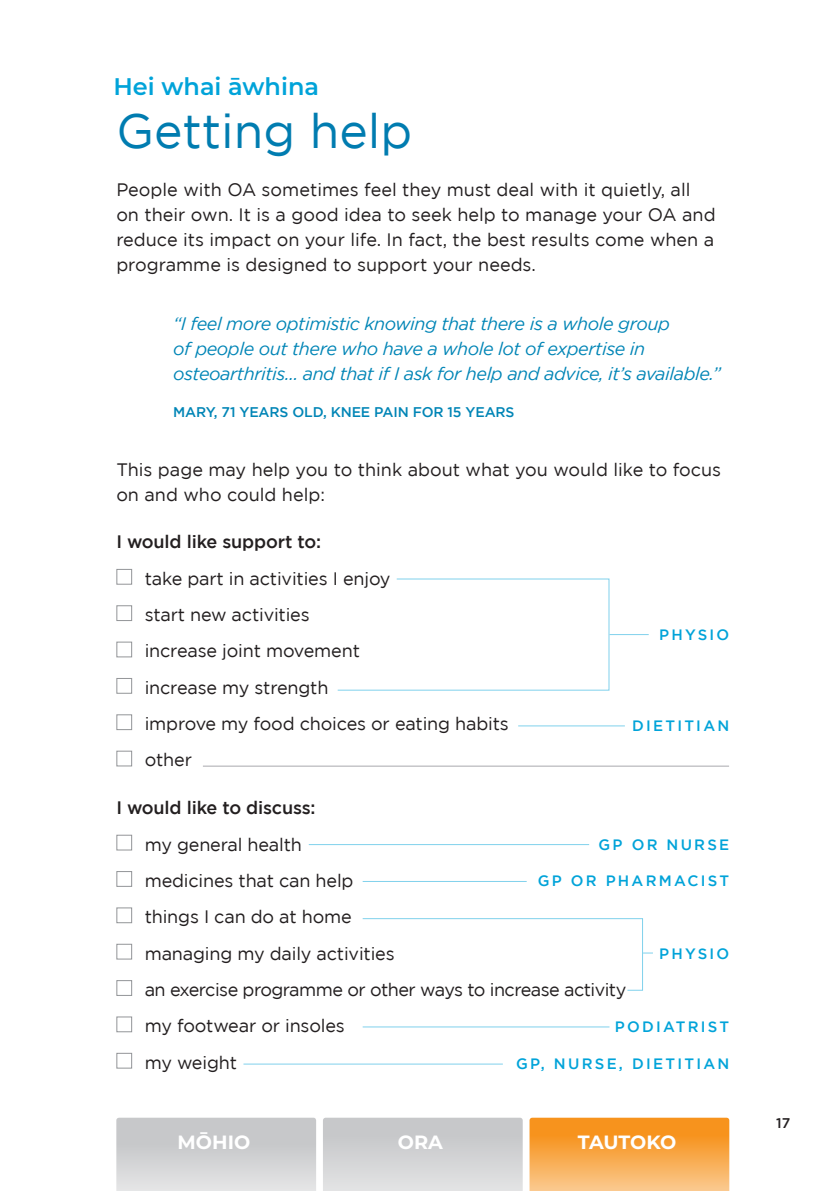
<style>
.page{position:relative;width:840px;height:1191px;background:#fff}
.page>*{position:absolute;margin:0;border:0;box-sizing:border-box;transform-origin:0 0}
.heading{font:48px "Gotham";color:#007cb0}
.sub_2{font:600 24px "Montserrat";color:#00a3d9}
.t1{font:700 19.2px "Montserrat";color:#fff}
.body{font:18px/25px "Gotham";color:#231f20}
.bullet{font:18px "Gotham";letter-spacing:-.01em;color:#231f20}
.quote{font:italic 18px/25px "Gotham";letter-spacing:-.025em;color:#0085b6}
.bullet-2{font:18px "Gotham";letter-spacing:-.03em;color:#231f20}
.body-2{font:500 18px "Gotham";letter-spacing:-.01em;color:#231f20}
.sub_2-2{font:500 15px "Gotham";letter-spacing:.15em;color:#00a3d9}
.quote-2{font:500 14px "Gotham";letter-spacing:-.01em;color:#0085b6}
.t2{font:500 14px "Gotham";color:#231f20}
</style>
<div class="page">
<div style="left:116px;top:569px;width:16px;height:15px;border:1px solid #939598"></div>
<div style="left:116px;top:605px;width:16px;height:16px;border:1px solid #939598"></div>
<div style="left:116px;top:641px;width:16px;height:16px;border:1px solid #939598"></div>
<div style="left:116px;top:678px;width:16px;height:16px;border:1px solid #939598"></div>
<div style="left:116px;top:714px;width:16px;height:16px;border:1px solid #939598"></div>
<div style="left:116px;top:750px;width:16px;height:16px;border:1px solid #939598"></div>
<div style="left:116px;top:834px;width:16px;height:16px;border:1px solid #939598"></div>
<div style="left:116px;top:871px;width:16px;height:16px;border:1px solid #939598"></div>
<div style="left:116px;top:907px;width:16px;height:16px;border:1px solid #939598"></div>
<div style="left:116px;top:943px;width:16px;height:16px;border:1px solid #939598"></div>
<div style="left:116px;top:980px;width:16px;height:16px;border:1px solid #939598"></div>
<div style="left:116px;top:1016px;width:16px;height:16px;border:1px solid #939598"></div>
<div style="left:116px;top:1052px;width:16px;height:16px;border:1px solid #939598"></div>
<svg style="left:116px;top:1117px;width:200px;height:74px;background:#d1d2d3"></svg>
<svg style="left:323px;top:1117px;width:199px;height:74px;background:#d2d2d4"></svg>
<svg style="left:529px;top:1117px;width:200px;height:74px;background:#f8a94b"></svg>
<hr style="left:203px;top:765px;width:525px;height:1px;background:#a8a9ad">
<svg style="left:337px;top:578px;width:272px;height:113px"></svg>
<hr style="left:609px;top:634px;width:39px;height:1px;background:#80d1ec">
<hr style="left:518px;top:725px;width:106px;height:1px;background:#80d1ec">
<svg style="left:362px;top:918px;width:290px;height:73px"></svg>
<hr style="left:362px;top:1026px;width:247px;height:1px;background:#80d1ec">
<hr style="left:243px;top:1063px;width:259px;height:1px;background:#80d1ec">
<hr style="left:308px;top:844px;width:281px;height:1px;background:#80d1ec">
<hr style="left:362px;top:881px;width:164px;height:1px;background:#80d1ec">
<p class="sub_2" style="left:113px;top:69px;width:207px">Hei whai āwhina</p>
<p class="heading" style="left:116px;top:105px;width:297px">Getting help</p>
<p class="body" style="left:116px;top:177px;width:600px">People with OA sometimes feel they must deal with it quietly, all on their own. It is a good idea to seek help to manage your OA and reduce its impact on your life. In fact, the best results come when a programme is designed to support your needs.</p>
<p class="quote" style="left:173px;top:311px;width:549px">“I feel more optimistic knowing that there is a whole group<br>of people out there who have a whole lot of expertise in osteoarthritis… and that if I ask for help and advice, it’s available.”</p>
<p class="quote-2" style="left:173px;top:404px;width:343px">MARY, 71 YEARS OLD, KNEE PAIN FOR 15 YEARS</p>
<p class="body" style="left:116px;top:456px;width:606px">This page may help you to think about what you would like to focus on and who could help:</p>
<p class="body-2" style="left:116px;top:532px;width:206px">I would like support to:</p>
<p class="bullet" style="left:145px;top:568px;width:247px">take part in activities I enjoy</p>
<p class="bullet" style="left:145px;top:605px;width:166px">start new activities</p>
<p class="bullet" style="left:145px;top:641px;width:217px">increase joint movement</p>
<p class="bullet" style="left:145px;top:677px;width:185px">increase my strength</p>
<p class="bullet" style="left:145px;top:714px;width:365px">improve my food choices or eating habits</p>
<p class="bullet" style="left:145px;top:750px;width:49px">other</p>
<p class="body-2" style="left:116px;top:797px;width:201px">I would like to discuss:</p>
<p class="bullet" style="left:145px;top:834px;width:159px">my general health</p>
<p class="bullet" style="left:145px;top:870px;width:210px">medicines that can help</p>
<p class="bullet" style="left:145px;top:907px;width:208px">things I can do at home</p>
<p class="bullet" style="left:145px;top:943px;width:251px">managing my daily activities</p>
<p class="bullet-2" style="left:145px;top:979px;width:483px">an exercise programme or other ways to increase activity</p>
<p class="bullet" style="left:145px;top:1016px;width:201px">my footwear or insoles</p>
<p class="bullet" style="left:145px;top:1052px;width:94px">my weight</p>
<p class="sub_2-2" style="left:659px;top:626px;width:71px">PHYSIO</p>
<p class="sub_2-2" style="left:631px;top:717px;width:99px">DIETITIAN</p>
<p class="sub_2-2" style="left:598px;top:835px;width:132px">GP OR NURSE</p>
<p class="sub_2-2" style="left:537px;top:872px;width:193px">GP OR PHARMACIST</p>
<p class="sub_2-2" style="left:659px;top:945px;width:71px">PHYSIO</p>
<p class="sub_2-2" style="left:614px;top:1018px;width:116px">PODIATRIST</p>
<p class="sub_2-2" style="left:516px;top:1055px;width:214px">GP, NURSE, DIETITIAN</p>
<p class="t1" style="left:177px;top:1127px;width:74px">MŌHIO</p>
<p class="t1" style="left:398px;top:1127px;width:47px">ORA</p>
<p class="t1" style="left:577px;top:1127px;width:100px">TAUTOKO</p>
<p class="t2" style="left:775px;top:1115px;width:16px">17</p>
</div>
